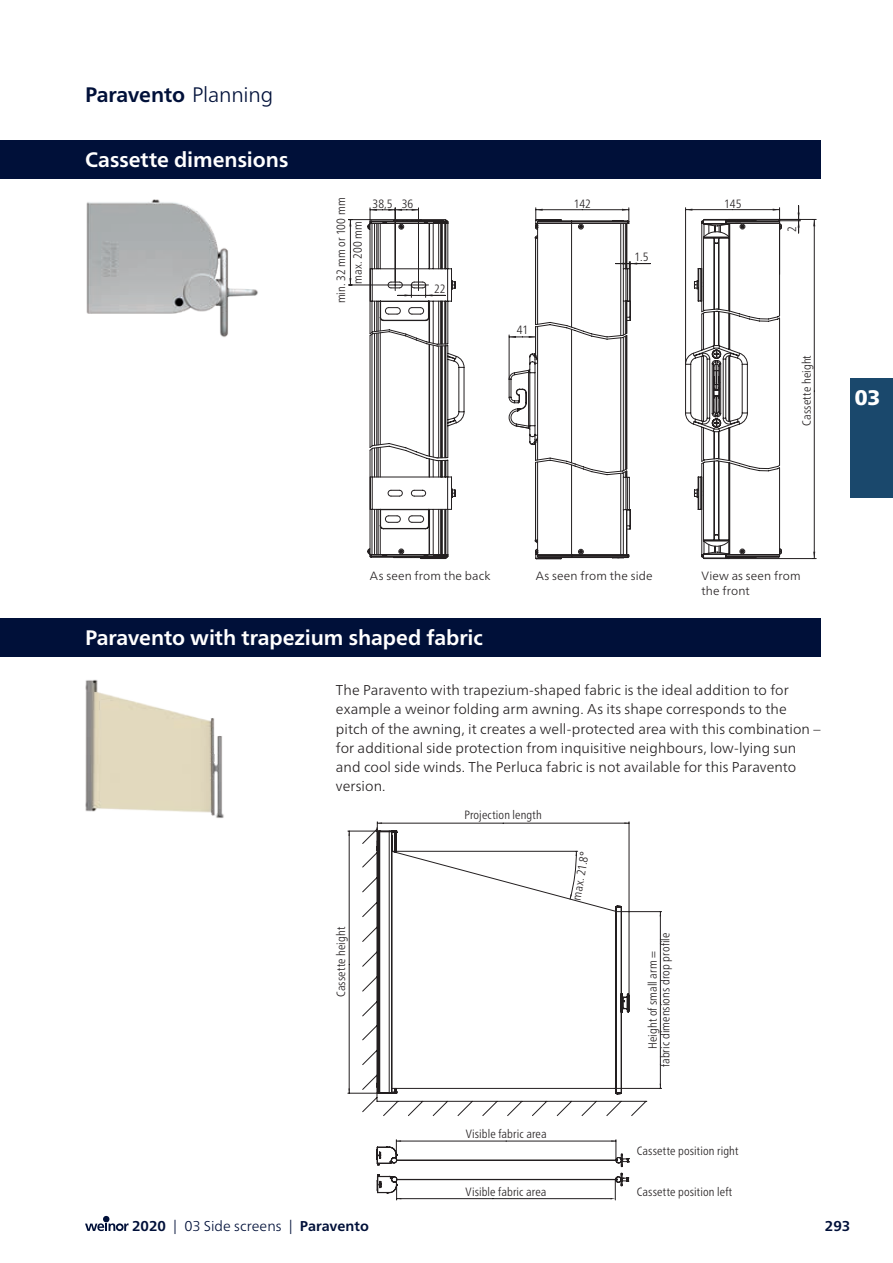
<style>
.page{position:relative;width:893px;height:1263px;background:#fff}
.page>*{position:absolute;margin:0;border:0;box-sizing:border-box;transform-origin:0 0}
.t1{font:700 21px "Frutiger Neue LTW1 G";letter-spacing:-.005em;color:#fff}
.t2{font:700 21px "Frutiger Neue LTW1 G";letter-spacing:-.01em;color:#001039}
.t3{font:900 21px "Frutiger Neue LTW1 G";color:#fff}
.t4{font:300 14.25px/19.2px "Frutiger Neue LTW1 G";letter-spacing:.005em;color:#231f20}
.t5{font:300 14.25px "Frutiger Neue LTW1 G";letter-spacing:.005em;color:#001039}
.t6{font:700 14.25px "Frutiger Neue LTW1 G";color:#001039}
.t7{font:300 condensed 12px/16.8px "Frutiger Neue LTW1 G";letter-spacing:.01em;color:#231f20;text-align:center}
.t8{font:300 12px/14.9px "Frutiger Neue LTW1 G";letter-spacing:.015em;color:#231f20}
.s1{font-weight:300}
.s2{font-weight:700}
</style>
<div class="page">
<svg style="left:348px;top:205px;width:468px;height:354px"></svg>
<svg style="left:370px;top:209px;width:7px;height:2px"></svg>
<svg style="left:388px;top:209px;width:14px;height:2px"></svg>
<svg style="left:412px;top:209px;width:6px;height:2px"></svg>
<svg style="left:404px;top:294px;width:7px;height:2px"></svg>
<svg style="left:426px;top:294px;width:6px;height:2px"></svg>
<svg style="left:349px;top:220px;width:2px;height:6px"></svg>
<svg style="left:349px;top:278px;width:2px;height:7px"></svg>
<svg style="left:536px;top:209px;width:7px;height:2px"></svg>
<svg style="left:622px;top:209px;width:7px;height:2px"></svg>
<svg style="left:622px;top:263px;width:15px;height:2px"></svg>
<svg style="left:509px;top:336px;width:7px;height:2px"></svg>
<svg style="left:529px;top:336px;width:7px;height:2px"></svg>
<svg style="left:813px;top:219px;width:2px;height:7px"></svg>
<svg style="left:813px;top:552px;width:2px;height:7px"></svg>
<svg style="left:686px;top:209px;width:6px;height:2px"></svg>
<svg style="left:773px;top:209px;width:6px;height:2px"></svg>
<svg style="left:798px;top:213px;width:1px;height:15px"></svg>
<img style="left:86px;top:199px;width:172px;height:138px">
<svg style="left:348px;top:821px;width:314px;height:379px"></svg>
<svg style="left:377px;top:1172px;width:253px;height:27px"></svg>
<img style="left:85px;top:679px;width:139px;height:139px">
<svg style="left:85px;top:1216px;width:44px;height:15px"></svg>
<div style="left:850px;top:378px;width:43px;height:119px;background:#1a486c"></div>
<div style="left:0;top:140px;width:821px;height:39px;background:#001039"></div>
<div style="left:0;top:619px;width:821px;height:38px;background:#001039"></div>
<h1 class="t2" style="left:85px;top:82px;width:190px">Paravento <span class="s1">Planning</span></h1>
<h1 class="t1" style="left:85px;top:147px;width:205px">Cassette dimensions</h1>
<p class="t7" style="left:333px;top:303px;width:107px;rotate:-90deg">min. 32 mm or 100 mm max. 200 mm</p>
<p class="t7" style="left:373px;top:195px;width:42px">38,5 36</p>
<p class="t7" style="left:434px;top:281px;width:13px">22</p>
<p class="t7" style="left:517px;top:322px;width:13px">41</p>
<p class="t7" style="left:574px;top:195px;width:19px">142</p>
<p class="t7" style="left:634px;top:248px;width:16px">1.5</p>
<p class="t7" style="left:724px;top:195px;width:19px">145</p>
<p class="t7" style="left:783px;top:232px;width:7px;rotate:-90deg">2</p>
<p class="t7" style="left:798px;top:426px;width:72px;rotate:-90deg">Cassette height</p>
<h1 class="t3" style="left:855px;top:382px;width:27px">03</h1>
<p class="t8" style="left:370px;top:569px;width:122px">As seen from the back</p>
<p class="t8" style="left:536px;top:569px;width:118px">As seen from the side</p>
<h1 class="t1" style="left:85px;top:625px;width:400px">Paravento with trapezium shaped fabric</h1>
<p class="t8" style="left:701px;top:569px;width:101px">View as seen from the front</p>
<p class="t4" style="left:336px;top:681px;width:486px">The Paravento with trapezium-shaped fabric is the ideal addition to for example a weinor folding arm awning. As its shape corresponds to the pitch of the awning, it creates a well-protected area with this combination – for additional side protection from inquisitive neighbours, low-lying sun and cool side winds. The Perluca fabric is not available for this Paravento version.</p>
<p class="t7" style="left:464px;top:807px;width:79px">Projection length</p>
<p class="t7" style="left:568px;top:898px;width:51px;rotate:-80deg">max. 21.8°</p>
<p class="t7" style="left:333px;top:997px;width:72px;rotate:-90deg">Cassette height</p>
<p class="t7" style="left:646px;top:1067px;width:136px;line-height:12.8px;rotate:-90deg">Height of small arm =<br>fabric dimensions drop profile</p>
<p class="t7" style="left:466px;top:1125px;width:82px">Visible fabric area</p>
<p class="t7" style="left:466px;top:1183px;width:82px">Visible fabric area</p>
<p class="t7" style="left:637px;top:1142px;width:103px">Cassette position right</p>
<p class="t7" style="left:637px;top:1183px;width:97px">Cassette position left</p>
<p class="t5" style="left:132px;top:1217px;width:238px"><span class="s2">2020</span> | 03 Side screens | <span class="s2">Paravento</span></p>
<p class="t6" style="left:825px;top:1218px;width:27px">293</p>
</div>
